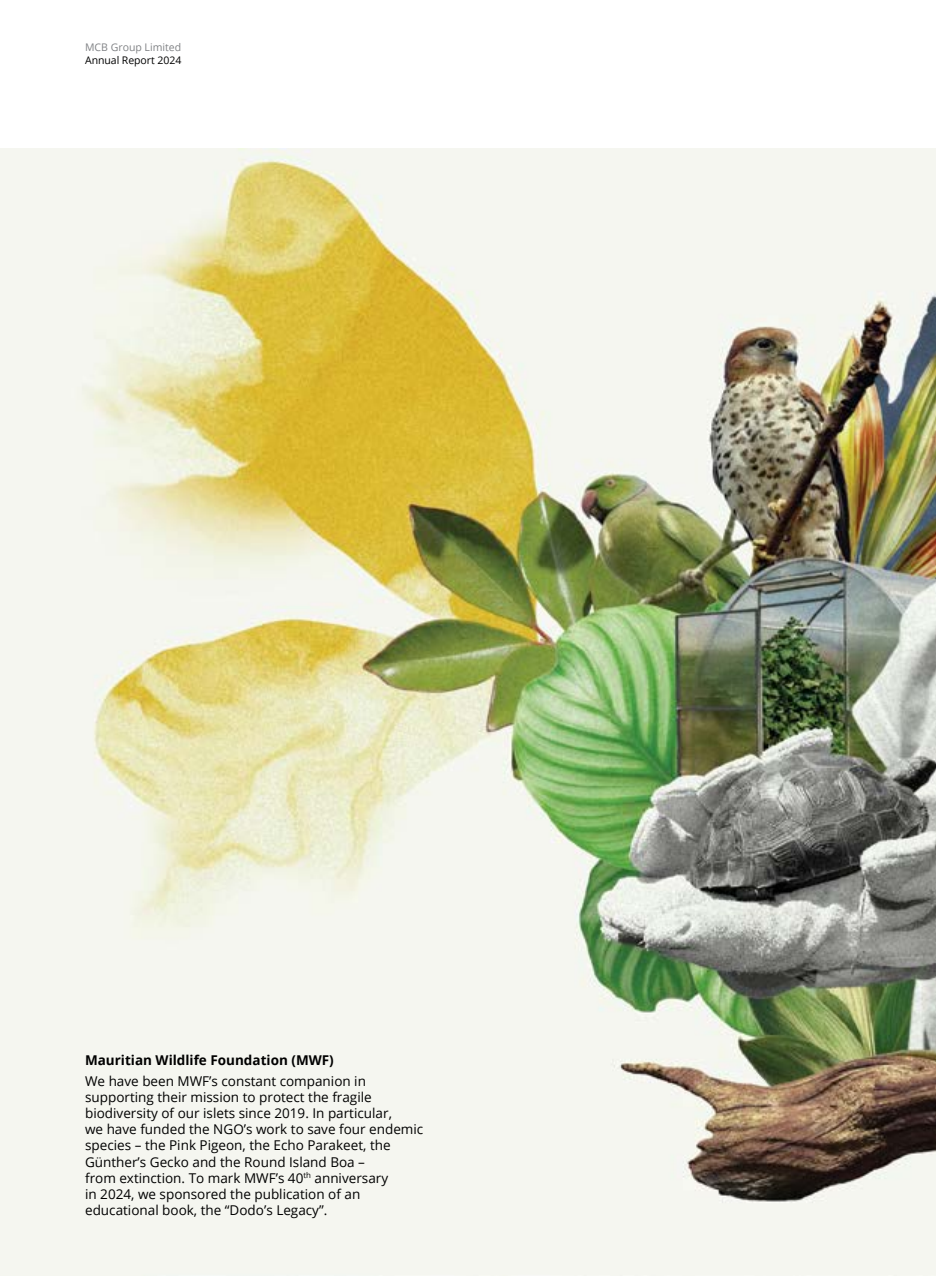
<style>
.page{position:relative;width:936px;height:1276px;background:#fff}
.page>*{position:absolute;margin:0;border:0;box-sizing:border-box;transform-origin:0 0}
.t1{font:13.5px/16.2px "Open Sans";color:#000}
.t2{font:700 13.5px "Open Sans";color:#000}
.t3{font:10.5px "Open Sans";letter-spacing:-.005em;color:#000}
.t4{font:10.5px "Open Sans";color:#808285}
</style>
<div class="page">
<img style="left:0;top:149px;width:935px;height:1127px">
<p class="t4" style="left:85px;top:40px;width:98px">MCB Group Limited</p>
<p class="t3" style="left:85px;top:53px;width:98px">Annual Report 2024</p>
<p class="t2" style="left:85px;top:1050px;width:250px">Mauritian Wildlife Foundation (MWF)</p>
<p class="t1" style="left:85px;top:1072px;width:340px">We have been MWF’s constant companion in supporting their mission to protect the fragile biodiversity of our islets since 2019. In particular,<br>we have funded the NGO’s work to save four endemic species – the Pink Pigeon, the Echo Parakeet, the Günther’s Gecko and the Round Island Boa –<br>from extinction. To mark MWF’s 40<sup>th</sup> anniversary<br>in 2024, we sponsored the publication of an educational book, the “Dodo’s Legacy”.</p>
</div>
